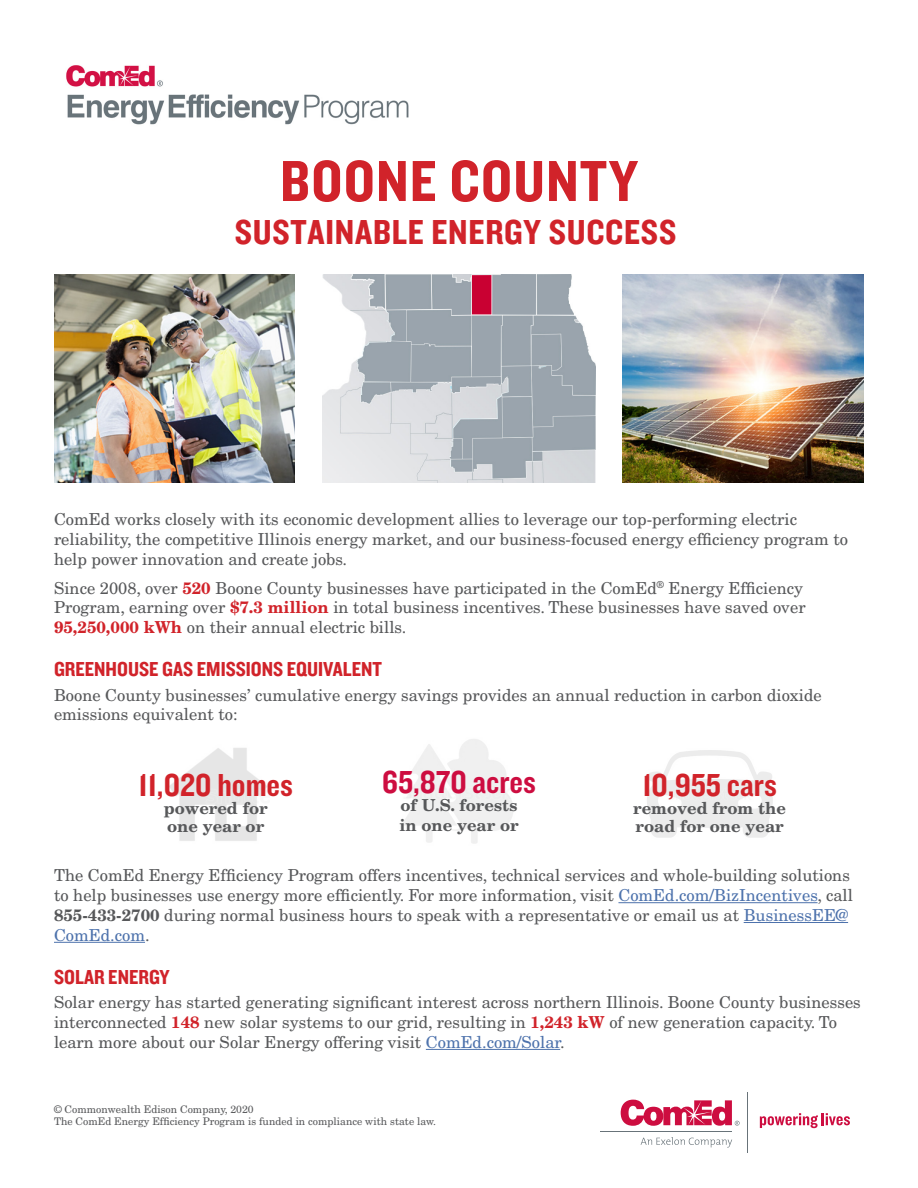
<style>
.page{position:relative;width:918px;height:1188px;background:#fff}
.page>*{position:absolute;margin:0;border:0;box-sizing:border-box;transform-origin:0 0}
.t1{font:60px "Knockout 50 Welterweight";letter-spacing:.02em;color:#d1232a}
.t2{font:36px "Knockout 50 Welterweight";letter-spacing:.02em;color:#d1232a}
.t3{font:33px "Knockout 50 Welterweight";color:#d1232a}
.t4{font:33px "Knockout 50 Welterweight";color:#cd0d40}
.t5{font:21px "Knockout 50 Welterweight";color:#d1232a}
.t6{font:16.5px/19.8px "New Century Schlbk LT Std";color:#57585a}
.t7{font:700 16.5px/18px "New Century Schlbk LT Std";color:#57585a}
.t8{font:10.5px "New Century Schlbk LT Std";color:#57585a}
.s1{font-weight:700;color:#d1232a}
.s2{color:#4d72ac}
.s3{font-weight:700}
</style>
<div class="page">
<hr style="left:618px;top:902px;width:200px;height:1px;background:#4d72ac">
<hr style="left:744px;top:922px;width:104px;height:1px;background:#4d72ac">
<hr style="left:54px;top:942px;width:91px;height:1px;background:#4d72ac">
<hr style="left:426px;top:1049px;width:134px;height:1px;background:#4d72ac">
<img style="left:323px;top:275px;width:272px;height:207px">
<img style="left:169px;top:748px;width:98px;height:93px">
<img style="left:623px;top:275px;width:241px;height:207px">
<img style="left:54px;top:275px;width:241px;height:207px">
<img style="left:66px;top:65px;width:343px;height:60px">
<svg style="left:641px;top:1137px;width:91px;height:11px"></svg>
<hr style="left:600px;top:1131px;width:132px;height:1px;background:#687379">
<hr style="left:747px;top:1092px;width:1px;height:61px;background:#687379">
<svg style="left:621px;top:1100px;width:119px;height:26px"></svg>
<svg style="left:760px;top:1113px;width:90px;height:15px"></svg>
<p class="t1" style="left:280px;top:142px;width:359px">BOONE COUNTY</p>
<p class="t2" style="left:235px;top:209px;width:443px">SUSTAINABLE ENERGY SUCCESS</p>
<p class="t6" style="left:54px;top:509px;width:796px">ComEd works closely with its economic development allies to leverage our top-performing electric reliability, the competitive Illinois energy market, and our business-focused energy efficiency program to help power innovation and create jobs.</p>
<p class="t6" style="left:54px;top:578px;width:753px">Since 2008, over <span class="s1">520</span> Boone County businesses have participated in the ComEd<sup>®</sup> Energy Efficiency<br>Program, earning over <span class="s1">$7.3 million</span> in total business incentives. These businesses have saved over<br><span class="s1">95,250,000 kWh</span> on their annual electric bills.</p>
<p class="t5" style="left:54px;top:656px;width:330px">GREENHOUSE GAS EMISSIONS EQUIVALENT</p>
<p class="t6" style="left:54px;top:685px;width:769px">Boone County businesses’ cumulative energy savings provides an annual reduction in carbon dioxide emissions equivalent to:</p>
<p class="t3" style="left:139px;top:764px;width:156px">11,020 homes</p>
<p class="t7" style="left:164px;top:799px;width:106px">powered for</p>
<p class="t7" style="left:167px;top:817px;width:99px">one year or</p>
<p class="t4" style="left:382px;top:761px;width:155px">65,870 acres</p>
<p class="t7" style="left:401px;top:796px;width:118px">of U.S. forests</p>
<p class="t7" style="left:399px;top:816px;width:121px">in one year or</p>
<p class="t3" style="left:642px;top:763px;width:136px">10,955 cars</p>
<p class="t7" style="left:633px;top:799px;width:154px">removed from the road for one year</p>
<p class="t6" style="left:54px;top:865px;width:801px">The ComEd Energy Efficiency Program offers incentives, technical services and whole-building solutions to help businesses use energy more efficiently. For more information, visit <span class="s2">ComEd.com/BizIncentives</span>, call <span class="s3">855-433-2700</span> during normal business hours to speak with a representative or email us at <span class="s2">BusinessEE@ ComEd.com</span>.</p>
<p class="t5" style="left:54px;top:963px;width:117px">SOLAR ENERGY</p>
<p class="t6" style="left:54px;top:992px;width:808px">Solar energy has started generating significant interest across northern Illinois. Boone County businesses interconnected <span class="s1">148</span> new solar systems to our grid, resulting in <span class="s1">1,243 kW</span> of new generation capacity. To learn more about our Solar Energy offering visit <span class="s2">ComEd.com/Solar</span>.</p>
<p class="t8" style="left:54px;top:1102px;width:201px">© Commonwealth Edison Company, 2020</p>
<p class="t8" style="left:54px;top:1115px;width:384px">The ComEd Energy Efficiency Program is funded in compliance with state law.</p>
</div>
